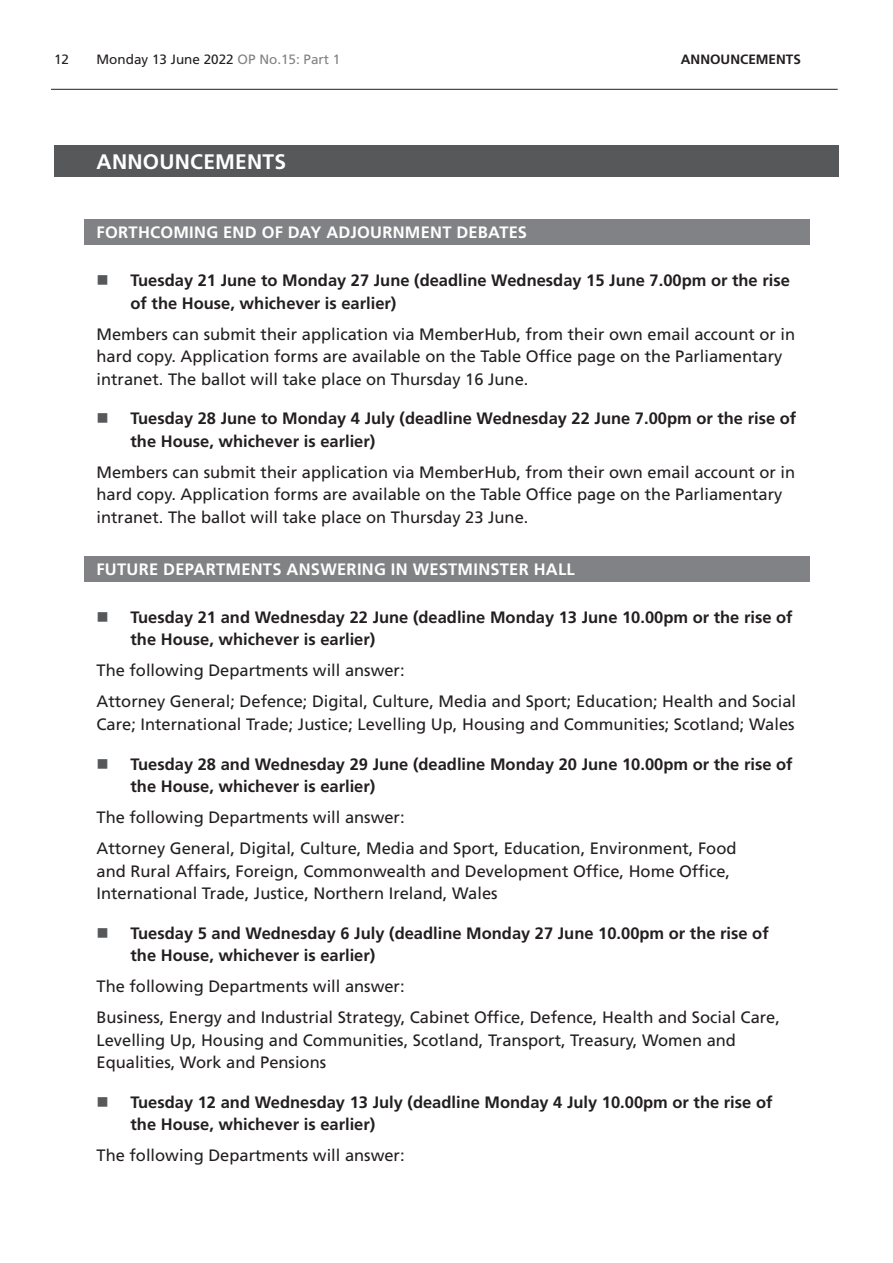
<style>
.page{position:relative;width:893px;height:1263px;background:#fff}
.page>*{position:absolute;margin:0;border:0;box-sizing:border-box;transform-origin:0 0}
.Heading1Grey{font:700 21px "Frutiger LT Std";letter-spacing:.015em;color:#fff}
.t1{font:16.5px/22.5px "Frutiger LT Std";color:#231f20}
.t2{font:700 16.5px/22.5px "Frutiger LT Std";color:#231f20}
.Heading2Grey{font:700 16.5px "Frutiger LT Std";letter-spacing:.015em;color:#fff}
.t3{font:13.5px "Frutiger LT Std";color:#231f20}
.t4{font:700 13.5px "Frutiger LT Std";color:#231f20}
.s1{color:#808285}
</style>
<div class="page">
<hr style="left:51px;top:89px;width:787px;height:1px;background:#231f20">
<div style="left:54px;top:146px;width:785px;height:31px;background:#57585a"></div>
<div style="left:84px;top:219px;width:725px;height:25px;background:#808285"></div>
<div style="left:84px;top:556px;width:725px;height:25px;background:#808285"></div>
<p class="t3" style="left:54px;top:52px;width:17px">12</p>
<p class="t3" style="left:97px;top:52px;width:245px">Monday 13 June 2022 <span class="s1">OP No.15: Part 1</span></p>
<p class="t4" style="left:681px;top:52px;width:50px">Announcements</p>
<h2 class="Heading1Grey" style="left:97px;top:149px;width:191px">ANNOUNCEMENTS</h2>
<h2 class="Heading2Grey" style="left:97px;top:223px;width:432px">FORTHCOMING END OF DAY ADJOURNMENT DEBATES</h2>
<p class="t2" style="left:131px;top:269px;width:661px">Tuesday 21 June to Monday 27 June (deadline Wednesday 15 June 7.00pm or the rise of the House, whichever is earlier)</p>
<p class="t1" style="left:97px;top:323px;width:700px">Members can submit their application via MemberHub, from their own email account or in hard copy. Application forms are available on the Table Office page on the Parliamentary intranet. The ballot will take place on Thursday 16 June.</p>
<p class="t2" style="left:131px;top:407px;width:667px">Tuesday 28 June to Monday 4 July (deadline Wednesday 22 June 7.00pm or the rise of the House, whichever is earlier)</p>
<p class="t1" style="left:97px;top:461px;width:700px">Members can submit their application via MemberHub, from their own email account or in hard copy. Application forms are available on the Table Office page on the Parliamentary intranet. The ballot will take place on Thursday 23 June.</p>
<h2 class="Heading2Grey" style="left:97px;top:559px;width:480px">FUTURE DEPARTMENTS ANSWERING IN WESTMINSTER HALL</h2>
<p class="t2" style="left:131px;top:606px;width:664px">Tuesday 21 and Wednesday 22 June (deadline Monday 13 June 10.00pm or the rise of the House, whichever is earlier)</p>
<p class="t1" style="left:97px;top:659px;width:310px">The following Departments will answer:</p>
<p class="t1" style="left:97px;top:691px;width:701px">Attorney General; Defence; Digital, Culture, Media and Sport; Education; Health and Social<br>Care; International Trade; Justice; Levelling Up, Housing and Communities; Scotland; Wales</p>
<p class="t2" style="left:131px;top:753px;width:664px">Tuesday 28 and Wednesday 29 June (deadline Monday 20 June 10.00pm or the rise of the House, whichever is earlier)</p>
<p class="t1" style="left:97px;top:806px;width:310px">The following Departments will answer:</p>
<p class="t1" style="left:97px;top:837px;width:641px">Attorney General, Digital, Culture, Media and Sport, Education, Environment, Food and Rural Affairs, Foreign, Commonwealth and Development Office, Home Office,<br>International Trade, Justice, Northern Ireland, Wales</p>
<p class="t2" style="left:131px;top:922px;width:640px">Tuesday 5 and Wednesday 6 July (deadline Monday 27 June 10.00pm or the rise of the House, whichever is earlier)</p>
<p class="t1" style="left:97px;top:975px;width:310px">The following Departments will answer:</p>
<p class="t1" style="left:97px;top:1006px;width:685px">Business, Energy and Industrial Strategy, Cabinet Office, Defence, Health and Social Care,<br>Levelling Up, Housing and Communities, Scotland, Transport, Treasury, Women and<br>Equalities, Work and Pensions</p>
<p class="t2" style="left:131px;top:1091px;width:643px">Tuesday 12 and Wednesday 13 July (deadline Monday 4 July 10.00pm or the rise of the House, whichever is earlier)</p>
<p class="t1" style="left:97px;top:1144px;width:310px">The following Departments will answer:</p>
</div>
